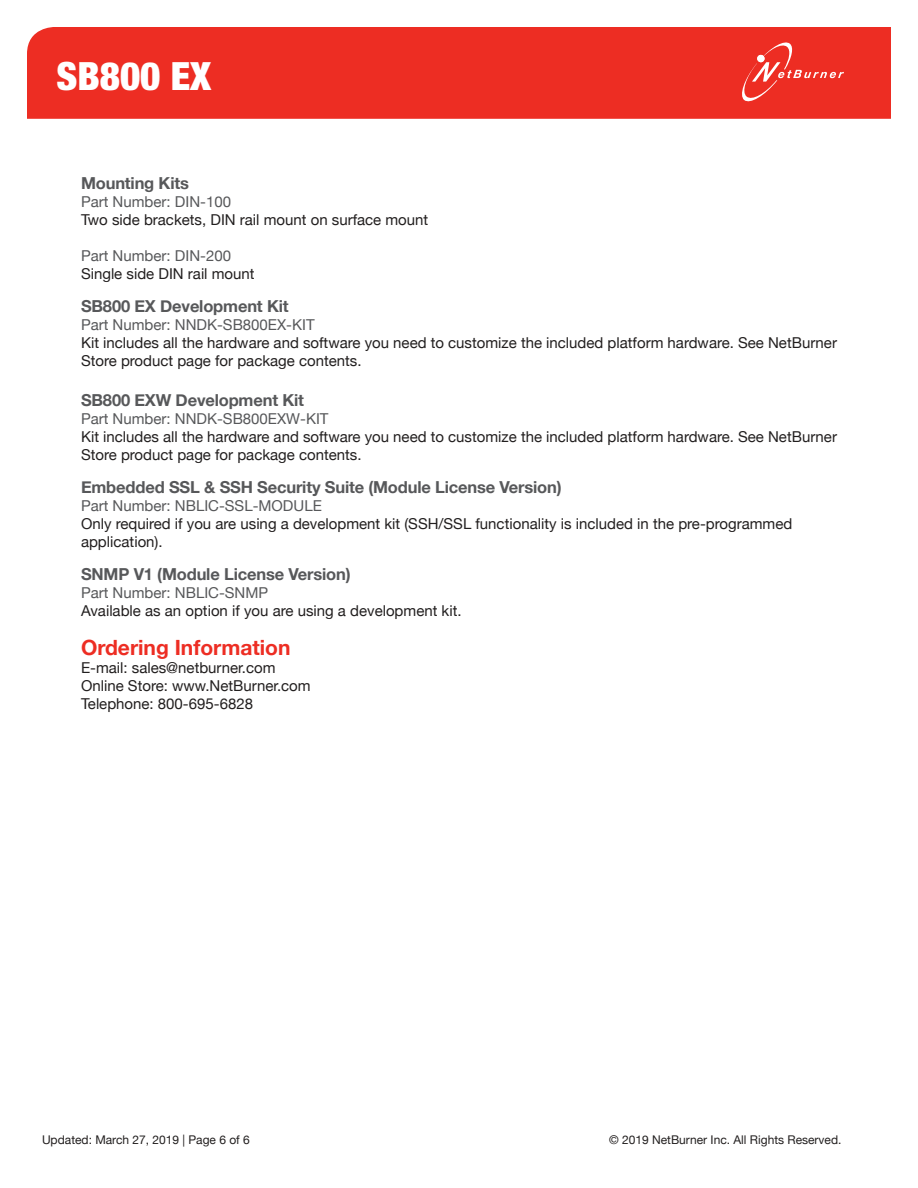
<style>
.page{position:relative;width:918px;height:1188px;background:#fff}
.page>*{position:absolute;margin:0;border:0;box-sizing:border-box;transform-origin:0 0}
.t1{font:900 condensed 39px "Helvetica Neue";color:#fff}
.t2{font:700 21px "Helvetica Neue";color:#ed2d23}
.t3{font:700 16.5px "Helvetica Neue";letter-spacing:-.01em;color:#57585a}
.t4{font:15px/18px "Helvetica Neue";color:#221f1f}
.t5{font:15px "Helvetica Neue";color:#57585a}
.t6{font:12px "Helvetica Neue";color:#221f1f}
</style>
<div class="page">
<div style="left:27px;top:27px;width:864px;height:92px;background:#ed2d23"></div>
<svg style="left:739px;top:39px;width:105px;height:66px;background:#ee3f36"></svg>
<h1 class="t1" style="left:56px;top:54px;width:156px">SB800 EX</h1>
<p class="t3" style="left:81px;top:173px;width:109px">Mounting Kits</p>
<p class="t5" style="left:81px;top:193px;width:152px">Part Number: DIN-100</p>
<p class="t4" style="left:81px;top:210px;width:349px">Two side brackets, DIN rail mount on surface mount</p>
<p class="t5" style="left:81px;top:247px;width:152px">Part Number: DIN-200</p>
<p class="t4" style="left:81px;top:264px;width:175px">Single side DIN rail mount</p>
<p class="t3" style="left:81px;top:296px;width:209px">SB800 EX Development Kit</p>
<p class="t5" style="left:81px;top:316px;width:235px">Part Number: NNDK-SB800EX-KIT</p>
<p class="t4" style="left:81px;top:334px;width:757px">Kit includes all the hardware and software you need to customize the included platform hardware. See NetBurner<br>Store product page for package contents.</p>
<p class="t3" style="left:81px;top:390px;width:225px">SB800 EXW Development Kit</p>
<p class="t5" style="left:81px;top:410px;width:249px">Part Number: NNDK-SB800EXW-KIT</p>
<p class="t4" style="left:81px;top:427px;width:757px">Kit includes all the hardware and software you need to customize the included platform hardware. See NetBurner<br>Store product page for package contents.</p>
<p class="t3" style="left:81px;top:477px;width:482px">Embedded SSL &amp; SSH Security Suite (Module License Version)</p>
<p class="t5" style="left:81px;top:497px;width:242px">Part Number: NBLIC-SSL-MODULE</p>
<p class="t4" style="left:81px;top:515px;width:713px">Only required if you are using a development kit (SSH/SSL functionality is included in the pre-programmed application).</p>
<p class="t3" style="left:81px;top:564px;width:271px">SNMP V1 (Module License Version)</p>
<p class="t5" style="left:81px;top:584px;width:189px">Part Number: NBLIC-SNMP</p>
<p class="t4" style="left:81px;top:602px;width:382px">Available as an option if you are using a development kit.</p>
<h2 class="t2" style="left:81px;top:635px;width:211px">Ordering Information</h2>
<p class="t4" style="left:81px;top:659px;width:231px">E-mail: sales@netburner.com<br>Online Store: www.NetBurner.com<br>Telephone: 800-695-6828</p>
<p class="t6" style="left:42px;top:1132px;width:209px">Updated: March 27, 2019 | Page 6 of 6</p>
<p class="t6" style="left:609px;top:1132px;width:234px">© 2019 NetBurner Inc. All Rights Reserved.</p>
</div>
